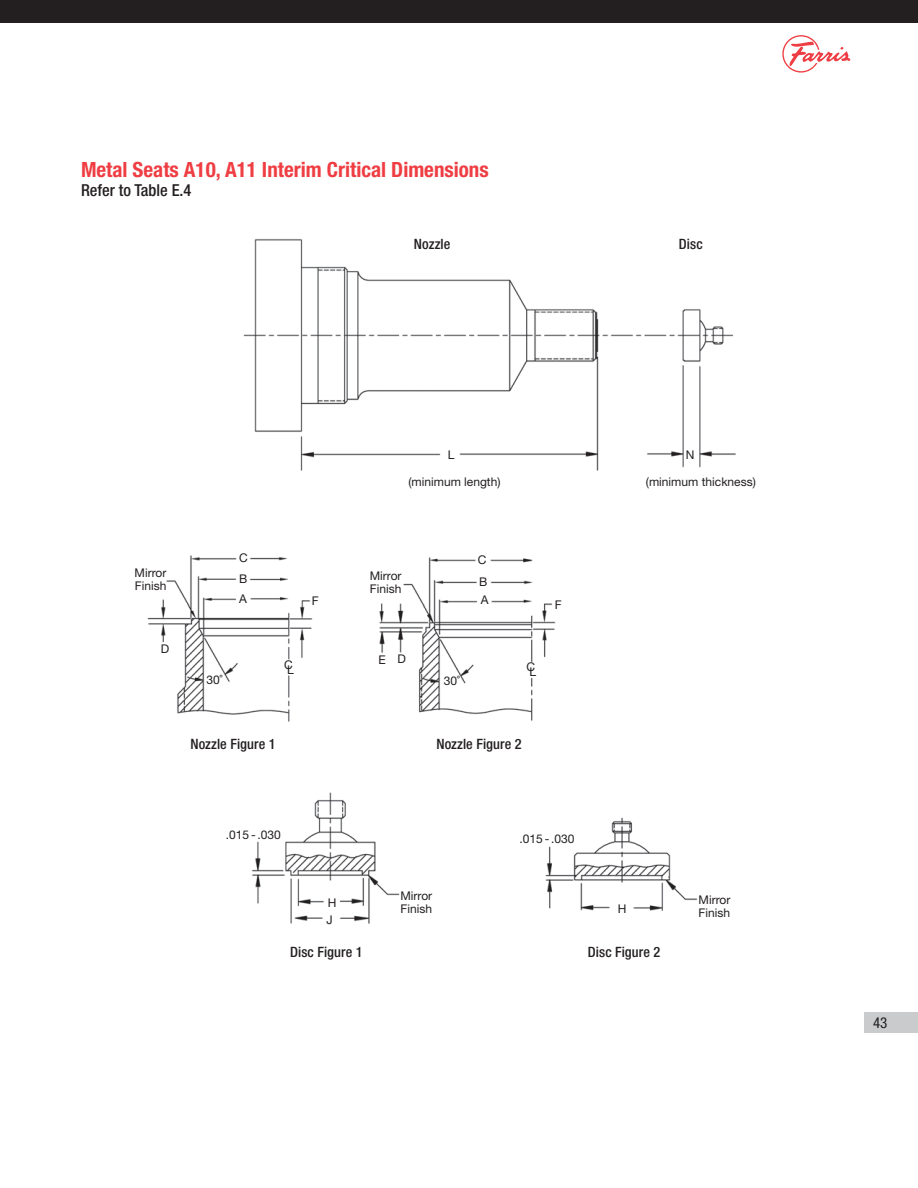
<style>
.page{position:relative;width:918px;height:1188px;background:#fff}
.page>*{position:absolute;margin:0;border:0;box-sizing:border-box;transform-origin:0 0}
.t1{font:700 condensed 21px "Helvetica Neue LT Std";color:#ef3e43}
.t2{font:500 condensed 16.5px "Helvetica Neue LT Std";color:#231f20}
.t3{font:condensed 15px "Helvetica Neue LT Std";color:#231f20}
.t4{font:500 condensed 14.25px "Helvetica Neue LT Std";letter-spacing:.005em;color:#231f20}
.t5{font:12px/13.5px "Helvetica Neue LT Std";color:#231f20}
</style>
<div class="page">
<div style="left:0;top:0;width:918px;height:22px;background:#231f20"></div>
<div style="left:864px;top:1012px;width:54px;height:22px;background:#c9cbcc"></div>
<svg style="left:782px;top:35px;width:68px;height:38px"></svg>
<img style="left:147px;top:239px;width:589px;height:685px">
<div style="left:590px;top:522px;width:226px;height:234px;background:#fff"></div>
<h1 class="t1" style="left:81px;top:157px;width:409px">Metal Seats A10, A11 Interim Critical Dimensions</h1>
<h2 class="t2" style="left:81px;top:181px;width:112px">Refer to Table E.4</h2>
<p class="t4" style="left:414px;top:235px;width:38px">Nozzle</p>
<p class="t4" style="left:679px;top:235px;width:25px">Disc</p>
<p class="t5" style="left:448px;top:447px;width:8px">L</p>
<p class="t5" style="left:686px;top:447px;width:10px">N</p>
<p class="t5" style="left:408px;top:475px;width:94px">(minimum length)</p>
<p class="t5" style="left:646px;top:475px;width:111px">(minimum thickness)</p>
<p class="t5" style="left:135px;top:565px;width:33px">Mirror<br>Finish</p>
<p class="t5" style="left:161px;top:642px;width:10px">D</p>
<p class="t5" style="left:239px;top:551px;width:10px">C</p>
<p class="t5" style="left:478px;top:553px;width:10px">C</p>
<p class="t5" style="left:239px;top:572px;width:10px">B</p>
<p class="t5" style="left:479px;top:575px;width:10px">B</p>
<p class="t5" style="left:239px;top:592px;width:9px">A</p>
<p class="t5" style="left:370px;top:568px;width:33px">Mirror<br>Finish</p>
<p class="t5" style="left:481px;top:593px;width:9px">A</p>
<p class="t5" style="left:312px;top:594px;width:8px">F</p>
<p class="t5" style="left:555px;top:598px;width:8px">F</p>
<p class="t5" style="left:378px;top:652px;width:29px">E D</p>
<p class="t5" style="left:284px;top:660px;width:11px">CL</p>
<p class="t5" style="left:527px;top:663px;width:11px">CL</p>
<p class="t5" style="left:207px;top:673px;width:18px">30˚</p>
<p class="t5" style="left:444px;top:674px;width:18px">30˚</p>
<p class="t4" style="left:190px;top:735px;width:87px">Nozzle Figure 1</p>
<p class="t4" style="left:436px;top:735px;width:87px">Nozzle Figure 2</p>
<p class="t5" style="left:226px;top:828px;width:56px">.015 - .030</p>
<p class="t5" style="left:519px;top:832px;width:56px">.015 - .030</p>
<p class="t5" style="left:328px;top:895px;width:10px">H</p>
<p class="t5" style="left:326px;top:913px;width:8px">J</p>
<p class="t4" style="left:290px;top:943px;width:74px">Disc Figure 1</p>
<p class="t5" style="left:400px;top:889px;width:33px">Mirror<br>Finish</p>
<p class="t5" style="left:699px;top:892px;width:33px">Mirror<br>Finish</p>
<p class="t5" style="left:618px;top:902px;width:10px">H</p>
<p class="t4" style="left:588px;top:943px;width:74px">Disc Figure 2</p>
<p class="t3" style="left:873px;top:1014px;width:16px">43</p>
</div>
